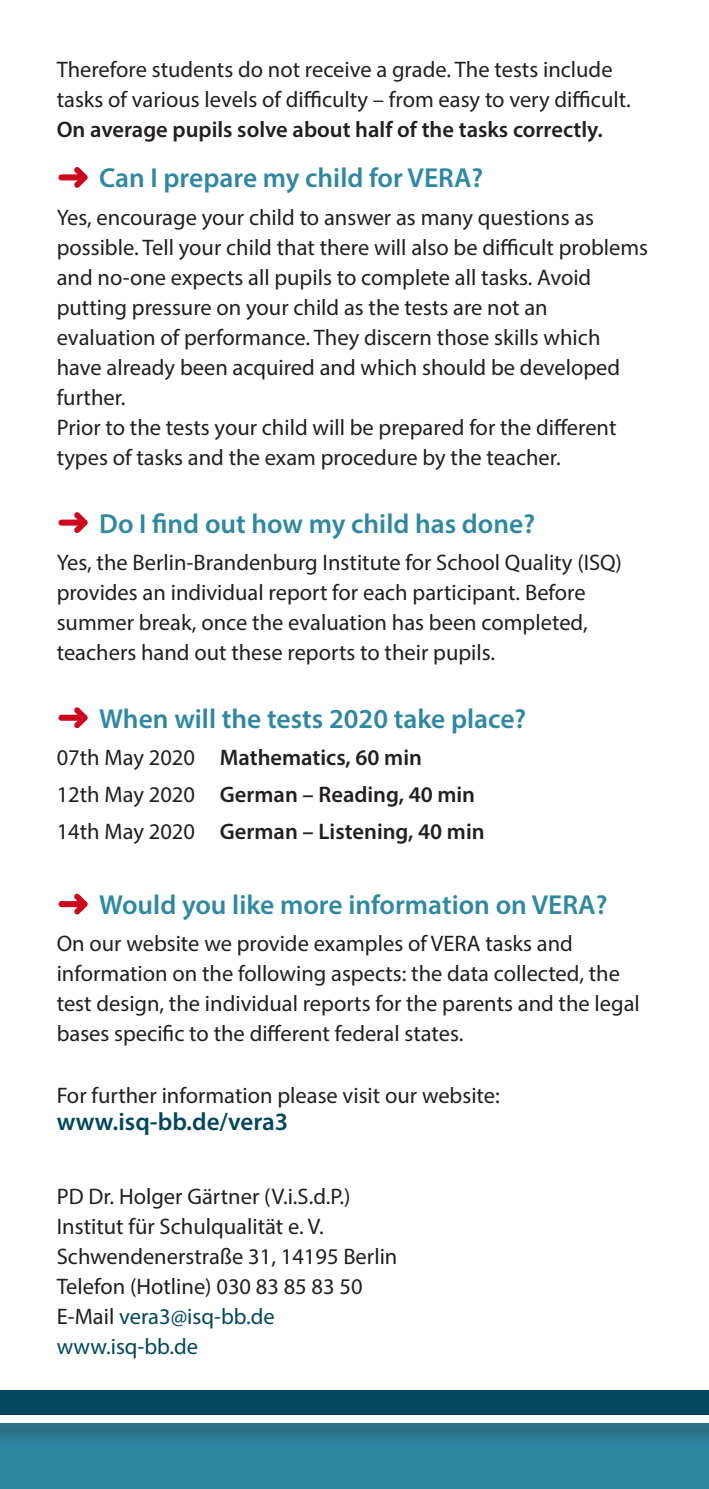
<style>
.page{position:relative;width:709px;height:1489px;background:#fff}
.page>*{position:absolute;margin:0;border:0;box-sizing:border-box;transform-origin:0 0}
.überschriften_mit_Pf{font:600 27.5px "Myriad Pro";color:#2e88a3}
.Standard_mit_Abstand{font:600 25px "Myriad Pro";color:#00475d}
.Standard_mit_Abstand-2{font:22.5px/30px "Myriad Pro";color:#231f20}
.überschriften_mit_Pf-2{font:22.5px/30px "Myriad Pro";color:#231f20}
.Standard_mit_Abstand-3{font:600 22.5px "Myriad Pro";color:#231f20}
.s1{font-weight:600}
.s2{font-weight:400}
.s3{color:#00475d}
</style>
<div class="page">
<div style="left:0;top:1404px;width:709px;height:84px;background:#2e88a3"></div>
<div style="left:0;top:1389px;width:709px;height:26px;background:#00475d"></div>
<div style="left:0;top:1410px;width:709px;height:37px;background:#231f20;opacity:.6"></div>
<div style="left:0;top:1415px;width:709px;height:7px;background:#fff"></div>
<div style="left:58px;top:174px;width:29px;height:6px;background:#cd071e;border-radius:3px"></div>
<svg style="left:74px;top:167px;width:14px;height:21px"></svg>
<div style="left:58px;top:519px;width:29px;height:6px;background:#cd071e;border-radius:3px"></div>
<svg style="left:74px;top:512px;width:14px;height:21px"></svg>
<div style="left:58px;top:714px;width:29px;height:6px;background:#cd071e;border-radius:3px"></div>
<svg style="left:74px;top:707px;width:14px;height:21px"></svg>
<div style="left:58px;top:901px;width:29px;height:6px;background:#cd071e;border-radius:3px"></div>
<svg style="left:74px;top:893px;width:14px;height:21px"></svg>
<p class="überschriften_mit_Pf-2" style="left:57px;top:54px;width:575px">Therefore students do not receive a grade. The tests include tasks of various levels of difficulty – from easy to very difficult.<br><span class="s1">On average pupils solve about half of the tasks correctly.</span></p>
<p class="überschriften_mit_Pf" style="left:99px;top:161px;width:386px">Can I prepare my child for VERA?</p>
<p class="Standard_mit_Abstand-2" style="left:57px;top:202px;width:593px">Yes, encourage your child to answer as many questions as possible. Tell your child that there will also be difficult problems and no-one expects all pupils to complete all tasks. Avoid putting pressure on your child as the tests are not an evaluation of performance. They discern those skills which have already been acquired and which should be developed further.<br>Prior to the tests your child will be prepared for the different types of tasks and the exam procedure by the teacher.</p>
<p class="überschriften_mit_Pf" style="left:99px;top:506px;width:437px">Do I find out how my child has done?</p>
<p class="Standard_mit_Abstand-2" style="left:57px;top:547px;width:566px">Yes, the Berlin-Brandenburg Institute for School Quality (ISQ) provides an individual report for each participant. Before summer break, once the evaluation has been completed, teachers hand out these reports to their pupils.</p>
<p class="überschriften_mit_Pf" style="left:99px;top:701px;width:428px">When will the tests 2020 take place?</p>
<p class="Standard_mit_Abstand-3" style="left:57px;top:743px;width:367px"><span class="s2">07th May 2020</span> Mathematics, 60 min</p>
<p class="Standard_mit_Abstand-3" style="left:57px;top:780px;width:420px"><span class="s2">12th May 2020</span> German – Reading, 40 min</p>
<p class="Standard_mit_Abstand-3" style="left:57px;top:817px;width:429px"><span class="s2">14th May 2020</span> German – Listening, 40 min</p>
<p class="überschriften_mit_Pf" style="left:99px;top:887px;width:510px">Would you like more information on VERA?</p>
<p class="Standard_mit_Abstand-2" style="left:57px;top:928px;width:584px">On our website we provide examples of VERA tasks and information on the following aspects: the data collected, the test design, the individual reports for the parents and the legal bases specific to the different federal states.</p>
<p class="Standard_mit_Abstand-2" style="left:57px;top:1080px;width:444px">For further information please visit our website:</p>
<p class="Standard_mit_Abstand" style="left:57px;top:1105px;width:233px">www.isq-bb.de/vera3</p>
<p class="Standard_mit_Abstand-2" style="left:57px;top:1180px;width:295px">PD Dr. Holger Gärtner (V.i.S.d.P.)</p>
<p class="Standard_mit_Abstand-2" style="left:57px;top:1210px;width:268px">Institut für Schulqualität e. V.</p>
<p class="Standard_mit_Abstand-2" style="left:57px;top:1240px;width:342px">Schwendenerstraße 31, 14195 Berlin</p>
<p class="Standard_mit_Abstand-2" style="left:57px;top:1270px;width:307px">Telefon (Hotline) 030 83 85 83 50<br>E-Mail <span class="s3">vera3@isq-bb.de www.isq-bb.de</span></p>
</div>
